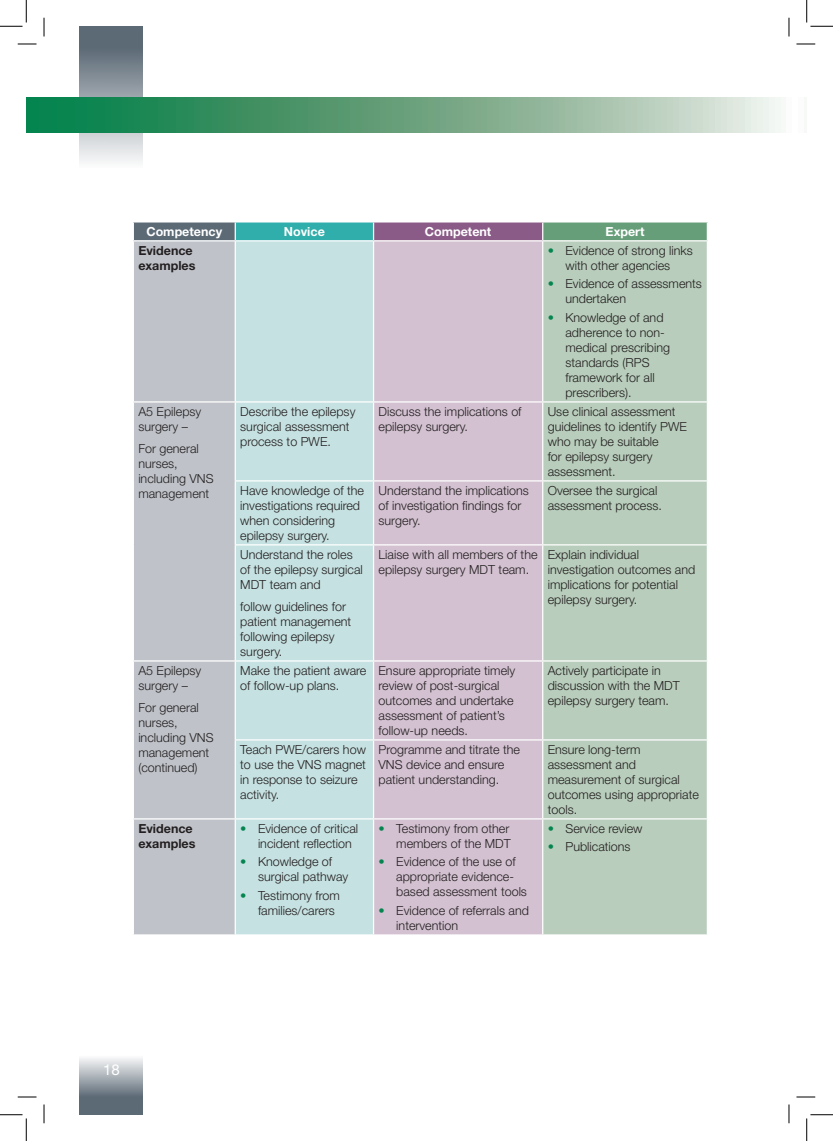
<style>
.page{position:relative;width:833px;height:1141px;background:#fff}
.page>*{position:absolute;margin:0;border:0;box-sizing:border-box;transform-origin:0 0}
.t1{font:15px "Helvetica Neue LT Std";color:#fff}
.Body_Text{font:300 12.5px/15px "Helvetica Neue LT Std";color:#231f20}
.Body_Text_Bold_Paragraph{font:700 12.5px "Helvetica Neue LT Std";color:#fff}
.Body_Text-2{font:700 12.5px/15px "Helvetica Neue LT Std";color:#231f20}
.Body_Text_Bold_Paragraph-2{font:700 12.5px/15px "Helvetica Neue LT Std";color:#231f20}
.s1{font-weight:100;color:#04844f}
</style>
<div class="page">
<svg style="left:79px;top:26px;width:64px;height:136px;background:#929ca4"></svg>
<svg style="left:79px;top:1058px;width:64px;height:56px;background:#919aa2"></svg>
<svg style="left:26px;top:97px;width:755px;height:36px;background:#6da986"></svg>
<div style="left:133px;top:222px;width:102px;height:19px;background:#5c6a76"></div>
<div style="left:235px;top:222px;width:138px;height:19px;background:#30aeab"></div>
<div style="left:373px;top:222px;width:169px;height:19px;background:#8b5b87"></div>
<div style="left:542px;top:222px;width:165px;height:19px;background:#669e79"></div>
<div style="left:134px;top:241px;width:100px;height:693px;background:#bfc3c9"></div>
<div style="left:236px;top:241px;width:137px;height:693px;background:#c6e1e1"></div>
<div style="left:374px;top:241px;width:167px;height:693px;background:#d3c1d1"></div>
<div style="left:543px;top:241px;width:163px;height:693px;background:#b8cdbb"></div>
<hr style="left:133px;top:401px;width:102px;height:1px;background:#fff">
<hr style="left:235px;top:401px;width:138px;height:1px;background:#fff">
<hr style="left:373px;top:401px;width:169px;height:1px;background:#fff">
<hr style="left:542px;top:401px;width:165px;height:1px;background:#fff">
<hr style="left:234px;top:480px;width:139px;height:1px;background:#fff">
<hr style="left:373px;top:480px;width:169px;height:1px;background:#fff">
<hr style="left:542px;top:480px;width:165px;height:1px;background:#fff">
<hr style="left:234px;top:544px;width:139px;height:1px;background:#fff">
<hr style="left:373px;top:544px;width:169px;height:1px;background:#fff">
<hr style="left:542px;top:544px;width:165px;height:1px;background:#fff">
<hr style="left:133px;top:660px;width:102px;height:1px;background:#fff">
<hr style="left:235px;top:660px;width:138px;height:1px;background:#fff">
<hr style="left:373px;top:660px;width:169px;height:1px;background:#fff">
<hr style="left:542px;top:660px;width:165px;height:1px;background:#fff">
<hr style="left:234px;top:739px;width:139px;height:1px;background:#fff">
<hr style="left:373px;top:739px;width:169px;height:1px;background:#fff">
<hr style="left:542px;top:739px;width:165px;height:1px;background:#fff">
<hr style="left:235px;top:818px;width:138px;height:1px;background:#fff">
<hr style="left:373px;top:818px;width:169px;height:1px;background:#fff">
<hr style="left:542px;top:818px;width:165px;height:1px;background:#fff">
<svg style="left:133px;top:222px;width:1px;height:18px"></svg>
<svg style="left:234px;top:222px;width:2px;height:18px"></svg>
<svg style="left:373px;top:222px;width:1px;height:18px"></svg>
<svg style="left:541px;top:222px;width:2px;height:18px"></svg>
<svg style="left:706px;top:222px;width:1px;height:18px"></svg>
<hr style="left:133px;top:240px;width:102px;height:1px;background:#fff">
<hr style="left:235px;top:240px;width:138px;height:1px;background:#fff">
<hr style="left:373px;top:240px;width:169px;height:1px;background:#fff">
<hr style="left:542px;top:240px;width:165px;height:1px;background:#fff">
<hr style="left:133px;top:818px;width:102px;height:1px;background:#fff">
<svg style="left:18px;top:43px;width:18px;height:2px"></svg>
<svg style="left:796px;top:43px;width:18px;height:2px"></svg>
<svg style="left:18px;top:1096px;width:18px;height:1px"></svg>
<svg style="left:796px;top:1096px;width:18px;height:1px"></svg>
<svg style="left:43px;top:18px;width:2px;height:18px"></svg>
<svg style="left:43px;top:1104px;width:2px;height:19px"></svg>
<svg style="left:788px;top:18px;width:1px;height:18px"></svg>
<svg style="left:788px;top:1104px;width:1px;height:19px"></svg>
<svg style="left:0;top:0;width:27px;height:27px"></svg>
<svg style="left:0;top:1114px;width:27px;height:26px"></svg>
<svg style="left:806px;top:0;width:26px;height:27px"></svg>
<svg style="left:806px;top:1114px;width:26px;height:26px"></svg>
<p class="Body_Text_Bold_Paragraph" style="left:146px;top:223px;width:77px">Competency</p>
<p class="Body_Text_Bold_Paragraph" style="left:284px;top:223px;width:42px">Novice</p>
<p class="Body_Text_Bold_Paragraph" style="left:424px;top:223px;width:68px">Competent</p>
<p class="Body_Text_Bold_Paragraph" style="left:605px;top:223px;width:40px">Expert</p>
<p class="Body_Text-2" style="left:138px;top:242px;width:59px">Evidence examples</p>
<p class="Body_Text" style="left:547px;top:242px;width:146px;text-align:center"><span class="s1">•</span> Evidence of strong links with other agencies</p>
<p class="Body_Text" style="left:565px;top:276px;width:138px;text-indent:-18px"><span class="s1">•</span> Evidence of assessments undertaken</p>
<p class="Body_Text" style="left:565px;top:309px;width:106px;text-indent:-18px"><span class="s1">•</span> Knowledge of and adherence to non&shy;medical prescribing standards (RPS framework for all prescribers).</p>
<p class="Body_Text" style="left:138px;top:403px;width:64px">A5 Epilepsy surgery –</p>
<p class="Body_Text" style="left:138px;top:440px;width:77px">For general nurses, including VNS management</p>
<p class="Body_Text" style="left:240px;top:403px;width:117px">Describe the epilepsy surgical assessment process to PWE.</p>
<p class="Body_Text" style="left:378px;top:403px;width:144px">Discuss the implications of epilepsy surgery.</p>
<p class="Body_Text" style="left:547px;top:403px;width:140px">Use clinical assessment guidelines to identify PWE who may be suitable<br>for epilepsy surgery assessment.</p>
<p class="Body_Text" style="left:240px;top:482px;width:125px">Have knowledge of the investigations required when considering epilepsy surgery.</p>
<p class="Body_Text" style="left:378px;top:482px;width:151px">Understand the implications of investigation findings for surgery.</p>
<p class="Body_Text" style="left:547px;top:482px;width:116px">Oversee the surgical assessment process.</p>
<p class="Body_Text" style="left:240px;top:546px;width:124px">Understand the roles of the epilepsy surgical<br>MDT team and</p>
<p class="Body_Text" style="left:240px;top:598px;width:112px">follow guidelines for patient management following epilepsy surgery.</p>
<p class="Body_Text" style="left:378px;top:546px;width:160px">Liaise with all members of the epilepsy surgery MDT team.</p>
<p class="Body_Text" style="left:547px;top:546px;width:149px">Explain individual investigation outcomes and implications for potential epilepsy surgery.</p>
<p class="Body_Text" style="left:138px;top:662px;width:64px">A5 Epilepsy surgery –</p>
<p class="Body_Text" style="left:138px;top:699px;width:77px">For general nurses, including VNS management (continued)</p>
<p class="Body_Text" style="left:240px;top:662px;width:127px">Make the patient aware of follow-up plans.</p>
<p class="Body_Text" style="left:378px;top:662px;width:138px">Ensure appropriate timely review of post-surgical outcomes and undertake assessment of patient’s follow-up needs.</p>
<p class="Body_Text" style="left:547px;top:662px;width:133px">Actively participate in discussion with the MDT epilepsy surgery team.</p>
<p class="Body_Text" style="left:240px;top:741px;width:127px">Teach PWE/carers how to use the VNS magnet in response to seizure activity.</p>
<p class="Body_Text" style="left:378px;top:741px;width:143px">Programme and titrate the<br>VNS device and ensure patient understanding.</p>
<p class="Body_Text" style="left:547px;top:741px;width:152px">Ensure long-term assessment and measurement of surgical outcomes using appropriate tools.</p>
<p class="Body_Text_Bold_Paragraph-2" style="left:138px;top:820px;width:59px">Evidence examples</p>
<p class="Body_Text" style="left:258px;top:820px;width:102px;text-indent:-18px"><span class="s1">•</span> Evidence of critical incident reflection</p>
<p class="Body_Text" style="left:258px;top:854px;width:92px;text-indent:-18px"><span class="s1">•</span> Knowledge of surgical pathway</p>
<p class="Body_Text" style="left:258px;top:887px;width:83px;text-indent:-18px"><span class="s1">•</span> Testimony from families/carers</p>
<p class="Body_Text" style="left:378px;top:820px;width:134px;text-align:right"><span class="s1">•</span> Testimony from other members of the MDT</p>
<p class="Body_Text" style="left:396px;top:854px;width:132px;text-indent:-18px"><span class="s1">•</span> Evidence of the use of appropriate evidence&shy;based assessment tools</p>
<p class="Body_Text" style="left:396px;top:902px;width:134px;text-indent:-18px"><span class="s1">•</span> Evidence of referrals and intervention</p>
<p class="Body_Text" style="left:547px;top:820px;width:96px"><span class="s1">•</span> Service review</p>
<p class="Body_Text" style="left:547px;top:839px;width:84px"><span class="s1">•</span> Publications</p>
<p class="t1" style="left:103px;top:1060px;width:18px">18</p>
</div>
